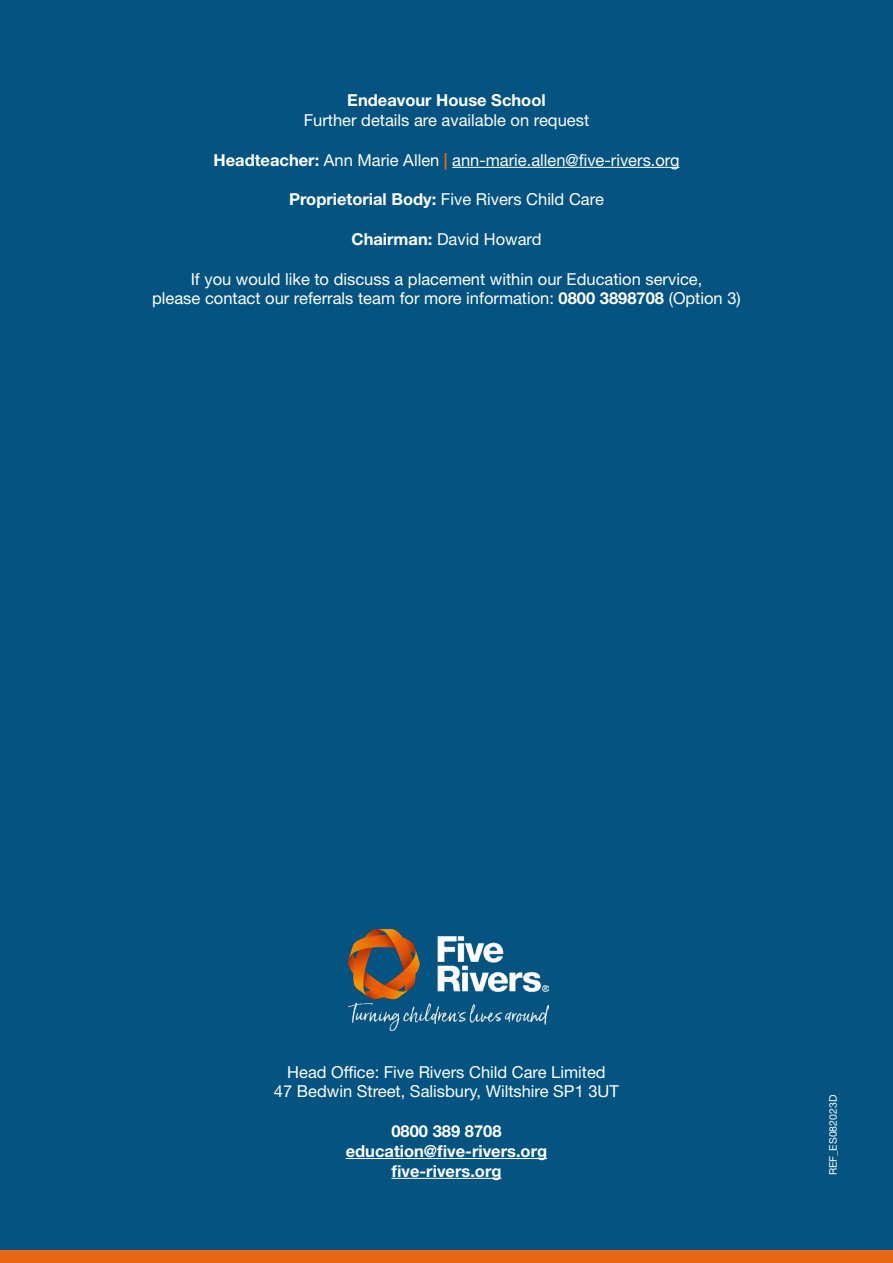
<style>
.page{position:relative;width:893px;height:1263px;background:#045380}
.page>*{position:absolute;margin:0;border:0;box-sizing:border-box;transform-origin:0 0}
.t1{font:16.5px/19.8px "Helvetica Neue LT Std";color:#fff;text-align:center}
.t2{font:700 16.5px/19.8px "Helvetica Neue LT Std";color:#fff;text-align:center}
.t3{font:10.5px "Helvetica Neue LT Std";color:#fff}
.s1{font-weight:700}
.s2{font-weight:700;color:#e96618}
</style>
<div class="page">
<div style="left:0;top:1251px;width:893px;height:12px;background:#e96618"></div>
<hr style="left:346px;top:1158px;width:201px;height:1px;background:#fff">
<hr style="left:391px;top:1178px;width:110px;height:1px;background:#fff">
<hr style="left:452px;top:167px;width:227px;height:1px;background:#fff">
<img style="left:349px;top:929px;width:200px;height:101px">
<p class="t2" style="left:347px;top:90px;width:200px">Endeavour House School</p>
<p class="t1" style="left:304px;top:110px;width:287px">Further details are available on request</p>
<p class="t1" style="left:214px;top:150px;width:467px"><span class="s1">Headteacher:</span> Ann Marie Allen <span class="s2">|</span> ann-marie.allen@five-rivers.org</p>
<p class="t1" style="left:289px;top:189px;width:316px"><span class="s1">Proprietorial Body:</span> Five Rivers Child Care</p>
<p class="t1" style="left:351px;top:229px;width:192px"><span class="s1">Chairman:</span> David Howard</p>
<p class="t1" style="left:152px;top:268px;width:590px">If you would like to discuss a placement within our Education service,<br>please contact our referrals team for more information: <span class="s1">0800 3898708</span> (Option 3)</p>
<p class="t1" style="left:274px;top:1062px;width:347px">Head Office: Five Rivers Child Care Limited<br>47 Bedwin Street, Salisbury, Wiltshire SP1 3UT</p>
<p class="t2" style="left:346px;top:1121px;width:203px">0800 389 8708 education@five-rivers.org five-rivers.org</p>
<p class="t3" style="left:827px;top:1175px;width:82px;rotate:-90deg">REF_ES082023D</p>
</div>
